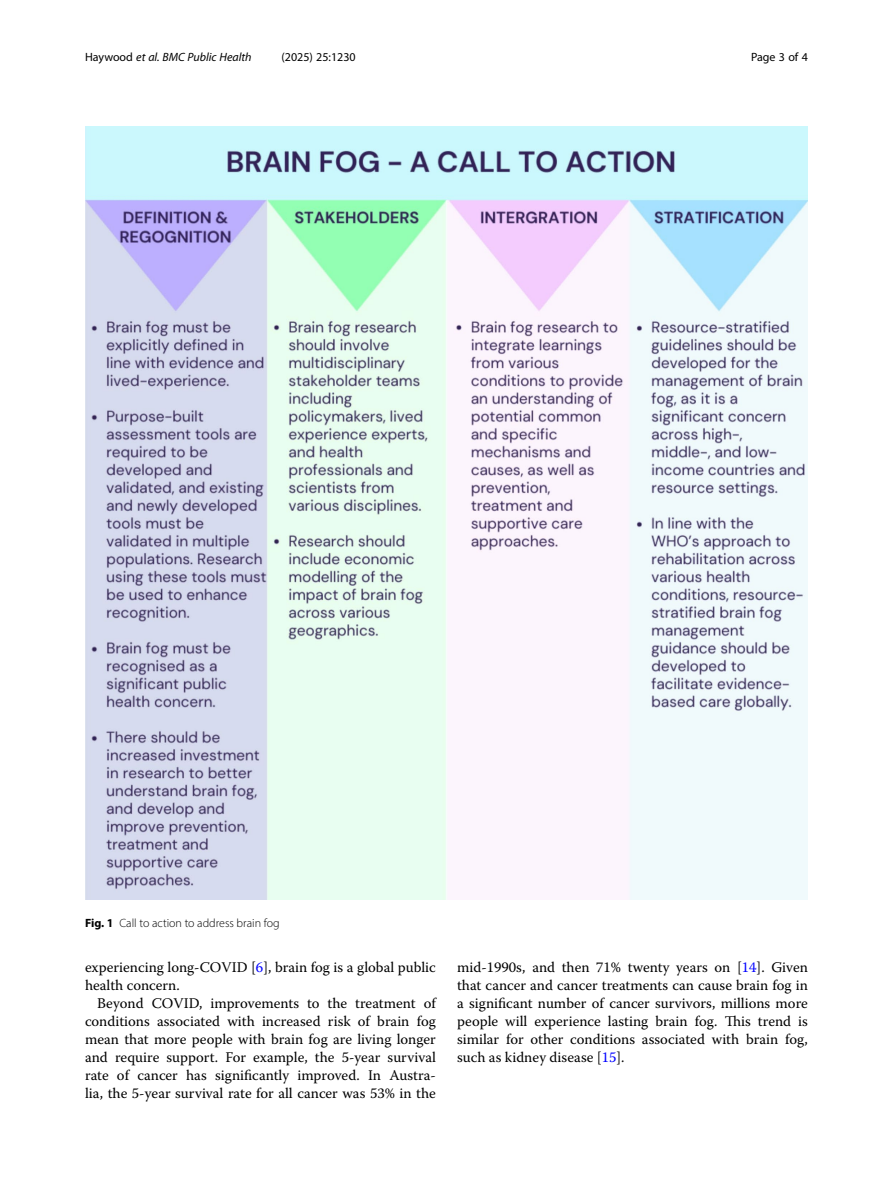
<style>
.page{position:relative;width:893px;height:1191px;background:#fff}
.page>*{position:absolute;margin:0;border:0;box-sizing:border-box;transform-origin:0 0}
.Body_Text_Indent{font:14.7px/18px "Warnock Pro";color:#000;text-align:justify}
.Body_Text{font:14.7px/18px "Warnock Pro";color:#000}
.Figure_Caption{font:300 12px "Myriad Pro";color:#000}
.t1{font:italic 12px "Myriad Pro";color:#000}
.t2{font:12px "Myriad Pro";color:#000}
.s1{font-style:normal}
.s2{font-weight:700}
.s3{color:#00f}
</style>
<div class="page">
<img style="left:85px;top:126px;width:723px;height:774px">
<p class="t1" style="left:85px;top:50px;width:168px"><span class="s1">Haywood</span> et al. BMC Public Health</p>
<p class="t2" style="left:281px;top:50px;width:76px">(2025) 25:1230</p>
<p class="t2" style="left:751px;top:50px;width:58px">Page 3 of 4</p>
<p class="Figure_Caption" style="left:85px;top:915px;width:196px"><span class="s2">Fig. 1</span> Call to action to address brain fog</p>
<p class="Body_Text" style="left:85px;top:958px;width:352px">experiencing long-COVID [<span class="s3">6</span>], brain fog is a global public health concern.</p>
<p class="Body_Text_Indent" style="left:85px;top:994px;width:352px;text-indent:12px">Beyond COVID, improvements to the treatment of conditions associated with increased risk of brain fog mean that more people with brain fog are living longer and require support. For example, the 5-year survival rate of cancer has significantly improved. In Austra&shy;lia, the 5-year survival rate for all cancer was 53% in the</p>
<p class="Body_Text_Indent" style="left:457px;top:958px;width:352px">mid-1990s, and then 71% twenty years on [<span class="s3">14</span>]. Given that cancer and cancer treatments can cause brain fog in a significant number of cancer survivors, millions more people will experience lasting brain fog. This trend is similar for other conditions associated with brain fog, such as kidney disease [<span class="s3">15</span>].</p>
</div>
